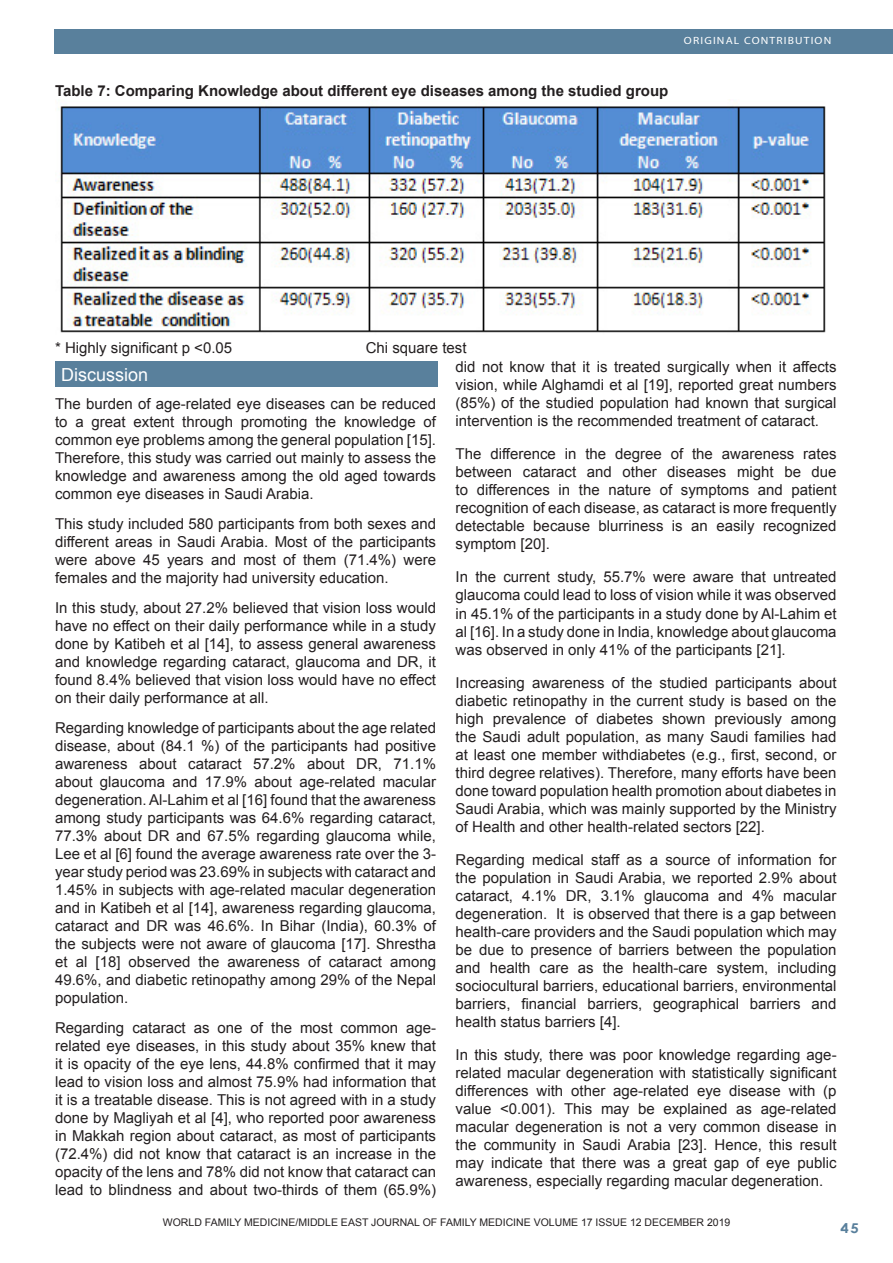
<style>
.page{position:relative;width:893px;height:1263px;background:#fff}
.page>*{position:absolute;margin:0;border:0;box-sizing:border-box;transform-origin:0 0}
.Footnote_Text{font:18px "Arial";color:#fff}
.Footnote_Text-2{font:15px/18px "Arial";color:#231f20;text-align:justify}
.Footnote_Text-3{font:700 15px "Arial";color:#231f20}
.t1{font:700 13.5px "Century Gothic";color:#59809c;scale:1.1 1}
.Footnote_Text-4{font:10.5px "Arial";color:#231f20}
.t2{font:10.5px "Myriad";letter-spacing:.1em;color:#231f20;scale:1.1 1}
.t3{font:10.5px "Myriad";letter-spacing:.1em;color:#fff;scale:1.1 1}
.s1{font-family:"Century Gothic";font-weight:700}
</style>
<div class="page">
<div style="left:54px;top:30px;width:839px;height:24px;background:#59809c"></div>
<img style="left:60px;top:99px;width:766px;height:234px">
<div style="left:55px;top:362px;width:383px;height:25px;background:#59809c"></div>
<p class="Footnote_Text-3" style="left:55px;top:81px;width:615px">Table 7: Comparing Knowledge about different eye diseases among the studied group</p>
<p class="t3" style="left:684px;top:35px;width:135px">ORIGINAL CONTRIBUTION</p>
<p class="Footnote_Text-2" style="left:55px;top:339px;width:179px">* Highly significant p &lt;0.05</p>
<p class="Footnote_Text-2" style="left:366px;top:339px;width:102px">Chi square test</p>
<p class="Footnote_Text" style="left:61px;top:362px;width:89px">Discussion</p>
<p class="Footnote_Text-2" style="left:55px;top:395px;width:383px">The burden of age-related eye diseases can be reduced to a great extent through promoting the knowledge of common eye problems among the general population [15].<br>Therefore, this study was carried out mainly to assess the knowledge and awareness among the old aged towards common eye diseases in Saudi Arabia.</p>
<p class="Footnote_Text-2" style="left:55px;top:515px;width:382px">This study included 580 participants from both sexes and different areas in Saudi Arabia. Most of the participants were above 45 years and most of them (71.4%) were females and the majority had university education.</p>
<p class="Footnote_Text-2" style="left:55px;top:599px;width:382px">In this study, about 27.2% believed that vision loss would have no effect on their daily performance while in a study done by Katibeh et al [14], to assess general awareness and knowledge regarding cataract, glaucoma and DR, it found 8.4% believed that vision loss would have no effect on their daily performance at all.</p>
<p class="Footnote_Text-2" style="left:55px;top:719px;width:382px">Regarding knowledge of participants about the age related disease, about (84.1 %) of the participants had positive awareness about cataract 57.2% about DR, 71.1% about glaucoma and 17.9% about age-related macular degeneration. Al-Lahim et al [16] found that the awareness among study participants was 64.6% regarding cataract, 77.3% about DR and 67.5% regarding glaucoma while, Lee et al [6] found the average awareness rate over the 3- year study period was 23.69% in subjects with cataract and 1.45% in subjects with age-related macular degeneration and in Katibeh et al [14], awareness regarding glaucoma, cataract and DR was 46.6%. In Bihar (India), 60.3% of the subjects were not aware of glaucoma [17]. Shrestha et al [18] observed the awareness of cataract among 49.6%, and diabetic retinopathy among 29% of the Nepal population.</p>
<p class="Footnote_Text-2" style="left:55px;top:1019px;width:383px">Regarding cataract as one of the most common age&shy;related eye diseases, in this study about 35% knew that it is opacity of the eye lens, 44.8% confirmed that it may lead to vision loss and almost 75.9% had information that it is a treatable disease. This is not agreed with in a study done by Magliyah et al [4], who reported poor awareness in Makkah region about cataract, as most of participants (72.4%) did not know that cataract is an increase in the opacity of the lens and 78% did not know that cataract can lead to blindness and about two-thirds of them (65.9%)</p>
<p class="Footnote_Text-2" style="left:456px;top:358px;width:382px">did not know that it is treated surgically when it affects vision, while Alghamdi et al [19], reported great numbers (85%) of the studied population had known that surgical intervention is the recommended treatment of cataract.</p>
<p class="Footnote_Text-2" style="left:456px;top:445px;width:382px">The difference in the degree of the awareness rates between cataract and other diseases might be due to differences in the nature of symptoms and patient recognition of each disease, as cataract is more frequently detectable because blurriness is an easily recognized symptom [20].</p>
<p class="Footnote_Text-2" style="left:456px;top:568px;width:382px">In the current study, 55.7% were aware that untreated glaucoma could lead to loss of vision while it was observed in 45.1% of the participants in a study done by Al-Lahim et al [16]. In a study done in India, knowledge about glaucoma was observed in only 41% of the participants [21].</p>
<p class="Footnote_Text-2" style="left:456px;top:673px;width:382px">Increasing awareness of the studied participants about diabetic retinopathy in the current study is based on the high prevalence of diabetes shown previously among the Saudi adult population, as many Saudi families had at least one member withdiabetes (e.g., first, second, or third degree relatives). Therefore, many efforts have been done toward population health promotion about diabetes in Saudi Arabia, which was mainly supported by the Ministry of Health and other health-related sectors [22].</p>
<p class="Footnote_Text-2" style="left:456px;top:850px;width:382px">Regarding medical staff as a source of information for the population in Saudi Arabia, we reported 2.9% about cataract, 4.1% DR, 3.1% glaucoma and 4% macular degeneration. It is observed that there is a gap between health-care providers and the Saudi population which may be due to presence of barriers between the population and health care as the health-care system, including sociocultural barriers, educational barriers, environmental barriers, financial barriers, geographical barriers and health status barriers [4].</p>
<p class="Footnote_Text-2" style="left:456px;top:1045px;width:383px">In this study, there was poor knowledge regarding age&shy;related macular degeneration with statistically significant differences with other age-related eye disease with (p value &lt;0.001). This may be explained as age-related macular degeneration is not a very common disease in the community in Saudi Arabia [23]. Hence, this result may indicate that there was a great gap of eye public awareness, especially regarding macular degeneration.</p>
<p class="Footnote_Text-4" style="left:163px;top:1215px;width:569px">WORLD FAMILY MEDICINE/MIDDLE EAST JOURNAL OF FAMILY MEDICINE VOLUME 17 ISSUE 12 DECEMBER 2019</p>
<p class="t2" style="left:248px;top:1223px;width:364px">MIDDLE EAST JOURNAL OF FAMILY MEDICINE <span class="s1">•</span> VOLUME 7, ISSUE 10</p>
<p class="t1" style="left:840px;top:1218px;width:18px">45</p>
</div>
